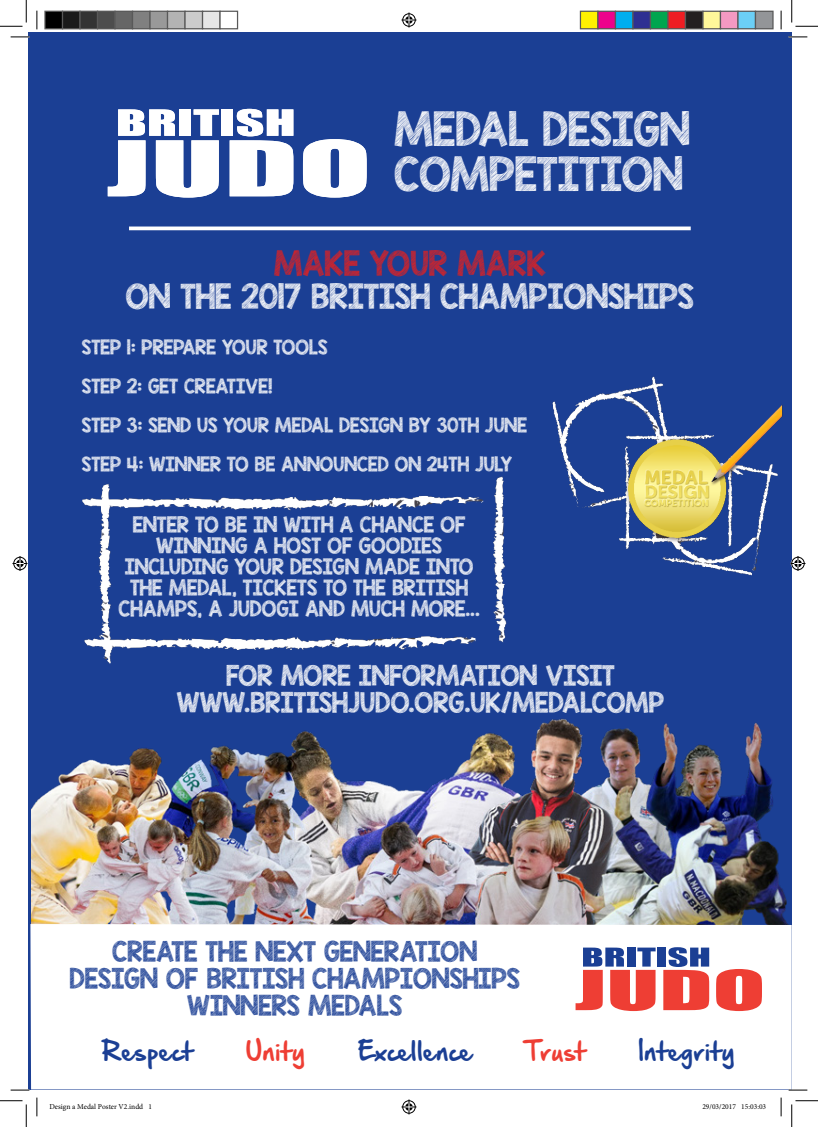
<style>
.page{position:relative;width:818px;height:1127px;background:#fff}
.page>*{position:absolute;margin:0;border:0;box-sizing:border-box;transform-origin:0 0}
.t1{font:37.5px "KG Blank Space Sketch";color:#fff}
.t2{font:27.5px/33px "KG Blank Space Sketch";color:#fff;text-align:center}
.t3{font:22.5px/27px "KG Blank Space Sketch";color:#1b3f94;text-align:center}
.t4{font:22.5px "KG Blank Space Sketch";color:#fff}
.t5{font:22.5px "Hand Of Sean Demo";color:#1b3f94}
.t6{font:22.5px "Hand Of Sean Demo";color:#ee3e34}
.t7{font:17.5px/21px "KG Blank Space Sketch";color:#fff;text-align:center}
.t8{font:16.25px "KG Blank Space Sketch";color:#fff}
.t9{font:7.5px "Minion Pro";color:#000}
.s1{color:#d1232a}
</style>
<div class="page">
<div style="left:28px;top:32px;width:764px;height:1057px;background:#1b3f94"></div>
<svg style="left:303px;top:139px;width:64px;height:58px"></svg>
<svg style="left:108px;top:109px;width:111px;height:88px"></svg>
<div style="left:222px;top:109px;width:11px;height:27px;background:#fff"></div>
<svg style="left:230px;top:109px;width:63px;height:87px"></svg>
<svg style="left:129px;top:226px;width:562px;height:4px;background:#e1e5f0"></svg>
<img style="left:82px;top:476px;width:425px;height:188px">
<img style="left:552px;top:376px;width:231px;height:199px">
<img style="left:32px;top:718px;width:755px;height:205px">
<div style="left:30px;top:923px;width:762px;height:166px;background:#fff"></div>
<svg style="left:716px;top:968px;width:46px;height:42px;background:#f1645c"></svg>
<svg style="left:575px;top:947px;width:80px;height:63px"></svg>
<div style="left:657px;top:947px;width:9px;height:19px;background:#1b3f94"></div>
<svg style="left:663px;top:946px;width:46px;height:63px"></svg>
<svg style="left:11px;top:36px;width:18px;height:2px"></svg>
<svg style="left:788px;top:36px;width:19px;height:2px"></svg>
<svg style="left:11px;top:1089px;width:18px;height:1px"></svg>
<svg style="left:788px;top:1088px;width:19px;height:2px"></svg>
<svg style="left:36px;top:11px;width:2px;height:18px"></svg>
<svg style="left:36px;top:1097px;width:2px;height:18px"></svg>
<svg style="left:780px;top:11px;width:2px;height:18px"></svg>
<svg style="left:780px;top:1097px;width:2px;height:18px"></svg>
<svg style="left:0;top:0;width:27px;height:27px"></svg>
<svg style="left:0;top:1100px;width:27px;height:26px"></svg>
<svg style="left:791px;top:0;width:27px;height:27px"></svg>
<svg style="left:791px;top:1100px;width:27px;height:26px"></svg>
<svg style="left:401px;top:13px;width:15px;height:15px"></svg>
<svg style="left:401px;top:1099px;width:15px;height:15px"></svg>
<svg style="left:13px;top:556px;width:15px;height:15px"></svg>
<svg style="left:790px;top:556px;width:15px;height:15px"></svg>
<div style="left:45px;top:11px;width:18px;height:18px;background:#000"></div>
<div style="left:44px;top:11px;width:19px;height:18px;border:1px solid #595959"></div>
<div style="left:63px;top:11px;width:17px;height:18px;background:#1a1a1a"></div>
<div style="left:62px;top:11px;width:19px;height:18px;border:1px solid #595959"></div>
<div style="left:80px;top:11px;width:18px;height:18px;background:#333"></div>
<div style="left:79px;top:11px;width:19px;height:18px;border:1px solid #595959"></div>
<div style="left:98px;top:11px;width:17px;height:18px;background:#4d4d4d"></div>
<div style="left:97px;top:11px;width:19px;height:18px;border:1px solid #595959"></div>
<div style="left:115px;top:11px;width:18px;height:18px;background:#666"></div>
<div style="left:114px;top:11px;width:19px;height:18px;border:1px solid #595959"></div>
<div style="left:133px;top:11px;width:17px;height:18px;background:#808080"></div>
<div style="left:132px;top:11px;width:19px;height:18px;border:1px solid #595959"></div>
<div style="left:150px;top:11px;width:18px;height:18px;background:#999"></div>
<div style="left:149px;top:11px;width:19px;height:18px;border:1px solid #595959"></div>
<div style="left:168px;top:11px;width:17px;height:18px;background:#b3b3b3"></div>
<div style="left:167px;top:11px;width:19px;height:18px;border:1px solid #595959"></div>
<div style="left:185px;top:11px;width:18px;height:18px;background:#ccc"></div>
<div style="left:184px;top:11px;width:19px;height:18px;border:1px solid #595959"></div>
<div style="left:203px;top:11px;width:17px;height:18px;background:#e6e6e6"></div>
<div style="left:202px;top:11px;width:19px;height:18px;border:1px solid #595959"></div>
<div style="left:219px;top:11px;width:19px;height:18px;border:1px solid #595959"></div>
<div style="left:580px;top:11px;width:18px;height:18px;background:#fff101"></div>
<div style="left:580px;top:11px;width:18px;height:18px;border:1px solid #595959"></div>
<div style="left:598px;top:11px;width:17px;height:18px;background:#ed028c"></div>
<div style="left:597px;top:11px;width:19px;height:18px;border:1px solid #595959"></div>
<div style="left:615px;top:11px;width:18px;height:18px;background:#00aeef"></div>
<div style="left:615px;top:11px;width:18px;height:18px;border:1px solid #595959"></div>
<div style="left:633px;top:11px;width:17px;height:18px;background:#2e3092"></div>
<div style="left:632px;top:11px;width:19px;height:18px;border:1px solid #595959"></div>
<div style="left:650px;top:11px;width:18px;height:18px;background:#00a54f"></div>
<div style="left:650px;top:11px;width:18px;height:18px;border:1px solid #595959"></div>
<div style="left:668px;top:11px;width:17px;height:18px;background:#ee1d23"></div>
<div style="left:667px;top:11px;width:19px;height:18px;border:1px solid #595959"></div>
<div style="left:685px;top:11px;width:18px;height:18px;background:#231f20"></div>
<div style="left:685px;top:11px;width:18px;height:18px;border:1px solid #595959"></div>
<div style="left:703px;top:11px;width:17px;height:18px;background:#fff79a"></div>
<div style="left:702px;top:11px;width:19px;height:18px;border:1px solid #595959"></div>
<div style="left:720px;top:11px;width:18px;height:18px;background:#f499c2"></div>
<div style="left:720px;top:11px;width:18px;height:18px;border:1px solid #595959"></div>
<div style="left:738px;top:11px;width:17px;height:18px;background:#6bcff6"></div>
<div style="left:737px;top:11px;width:19px;height:18px;border:1px solid #595959"></div>
<div style="left:755px;top:11px;width:18px;height:18px;background:#939598"></div>
<div style="left:755px;top:11px;width:18px;height:18px;border:1px solid #595959"></div>
<div style="left:49px;top:1067px;width:103px;height:23px;background:#fff"></div>
<p class="t1" style="left:394px;top:102px;width:297px">MEDAL DESIGN</p>
<p class="t1" style="left:394px;top:147px;width:290px">COMPETITION</p>
<p class="t2" style="left:126px;top:246px;width:569px"><span class="s1">MAKE YOUR MARK<br></span>ON THE 2017 BRITISH CHAMPIONSHIPS</p>
<p class="t8" style="left:82px;top:335px;width:247px">STEP 1: PREPARE YOUR TOOLS</p>
<p class="t8" style="left:82px;top:374px;width:192px">STEP 2: GET CREATIVE!</p>
<p class="t8" style="left:82px;top:413px;width:447px">STEP 3: SEND US YOUR MEDAL DESIGN BY 30TH JUNE</p>
<p class="t8" style="left:82px;top:452px;width:432px">STEP 4: WINNER TO BE ANNOUNCED ON 24TH JULY</p>
<p class="t7" style="left:133px;top:513px;width:334px">ENTER TO BE IN WITH A CHANCE OF<br>WINNING A HOST OF GOODIES</p>
<p class="t7" style="left:119px;top:555px;width:363px">INCLUDING YOUR DESIGN MADE INTO<br>THE MEDAL, TICKETS TO THE BRITISH<br>CHAMPS, A JUDOGI AND MUCH MORE...</p>
<p class="t4" style="left:226px;top:659px;width:390px">FOR MORE INFORMATION VISIT</p>
<p class="t4" style="left:177px;top:686px;width:489px">WWW.BRITISHJUDO.ORG.UK/MEDALCOMP</p>
<p class="t3" style="left:112px;top:937px;width:366px">CREATE THE NEXT GENERATION</p>
<p class="t3" style="left:70px;top:964px;width:452px">DESIGN OF BRITISH CHAMPIONSHIPS<br>WINNERS MEDALS</p>
<p class="t5" style="left:102px;top:1039px;width:93px">Respect</p>
<p class="t6" style="left:246px;top:1039px;width:61px">Unity</p>
<p class="t5" style="left:358px;top:1039px;width:116px">Excellence</p>
<p class="t6" style="left:525px;top:1039px;width:62px">Trust</p>
<p class="t5" style="left:639px;top:1039px;width:98px">Integrity</p>
<p class="t9" style="left:49px;top:1101px;width:104px">Design a Medal Poster V2.indd 1</p>
<p class="t9" style="left:702px;top:1101px;width:65px">29/03/2017 15:03:03</p>
</div>
